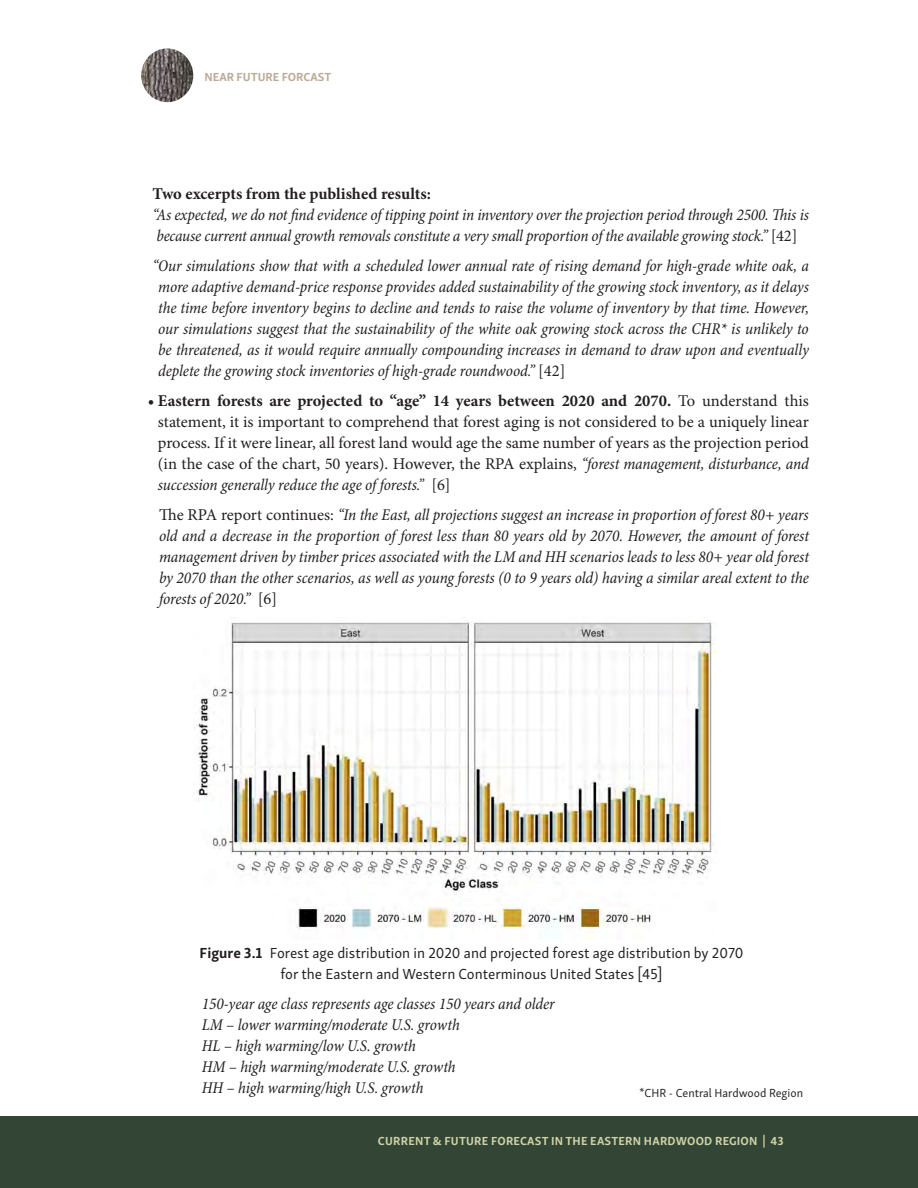
<style>
.page{position:relative;width:918px;height:1188px;background:#fff}
.page>*{position:absolute;margin:0;border:0;box-sizing:border-box;transform-origin:0 0}
.t1{font:italic condensed 16.5px/21px "Minion Pro";letter-spacing:-.01em;color:#231f20;text-align:justify}
.t2{font:16.5px/21px "Minion Pro";color:#231f20;text-align:justify}
.t3{font:700 16.5px "Minion Pro";letter-spacing:-.005em;color:#231f20}
.t4{font:15px/21px "Skolar Sans Latn";color:#231f20;text-align:center}
.t5{font:700 12px "Skolar Sans Latn";letter-spacing:.02em;color:#d0d3a8}
.t6{font:12px "Skolar Sans Latn";color:#231f20}
.t7{font:700 12px "Skolar Sans Latn";color:#baaa95}
.s1{font-style:normal;font-stretch:normal}
.s2{font-weight:700}
.s3{font-style:italic;font-stretch:condensed}
</style>
<div class="page">
<div style="left:0;top:1116px;width:918px;height:72px;background:#334534"></div>
<img style="left:141px;top:48px;width:52px;height:54px">
<img style="left:193px;top:620px;width:523px;height:319px">
<p class="t7" style="left:205px;top:67px;width:128px">NEAR FUTURE FORCAST</p>
<p class="t3" style="left:153px;top:182px;width:280px">Two excerpts from the published results:</p>
<p class="t1" style="left:153px;top:204px;width:658px">“As expected, we do not find evidence of tipping point in inventory over the projection period through 2500. This is because current annual growth removals constitute a very small proportion of the available growing stock.” <span class="s1">[42]</span></p>
<p class="t1" style="left:158px;top:255px;width:652px;text-indent:-6px">“Our simulations show that with a scheduled lower annual rate of rising demand for high-grade white oak, a more adaptive demand-price response provides added sustainability of the growing stock inventory, as it delays the time before inventory begins to decline and tends to raise the volume of inventory by that time. However, our simulations suggest that the sustainability of the white oak growing stock across the CHR* is unlikely to be threatened, as it would require annually compounding increases in demand to draw upon and eventually deplete the growing stock inventories of high-grade roundwood.” <span class="s1">[42]</span></p>
<p class="t2" style="left:158px;top:390px;width:653px;text-indent:-10px"><span class="s2">• Eastern forests are projected to “age” 14 years between 2020 and 2070.</span> To understand this statement, it is important to comprehend that forest aging is not considered to be a uniquely linear process. If it were linear, all forest land would age the same number of years as the projection period (in the case of the chart, 50 years). However, the RPA explains, <span class="s3">“forest management, disturbance, and succession generally reduce the age of forests.”</span> [6]</p>
<p class="t1" style="left:159px;top:504px;width:651px"><span class="s1">The RPA report continues:</span> “In the East, all projections suggest an increase in proportion of forest 80+ years old and a decrease in the proportion of forest less than 80 years old by 2070. However, the amount of forest management driven by timber prices associated with the LM and HH scenarios leads to less 80+ year old forest by 2070 than the other scenarios, as well as young forests (0 to 9 years old) having a similar areal extent to the forests of 2020.” <span class="s1">[6]</span></p>
<p class="t4" style="left:200px;top:941px;width:546px"><span class="s2">Figure 3.1</span> Forest age distribution in 2020 and projected forest age distribution by 2070 for the Eastern and Western Conterminous United States [45]</p>
<p class="t1" style="left:202px;top:993px;width:355px">150-year age class represents age classes 150 years and older</p>
<p class="t1" style="left:202px;top:1014px;width:260px">LM – lower warming/moderate U.S. growth</p>
<p class="t1" style="left:202px;top:1035px;width:216px">HL – high warming/low U.S. growth</p>
<p class="t1" style="left:202px;top:1056px;width:255px">HM – high warming/moderate U.S. growth</p>
<p class="t1" style="left:202px;top:1077px;width:223px">HH – high warming/high U.S. growth</p>
<p class="t6" style="left:639px;top:1083px;width:166px">*CHR - Central Hardwood Region</p>
<p class="t5" style="left:378px;top:1131px;width:407px">CURRENT &amp; FUTURE FORECAST IN THE EASTERN HARDWOOD REGION | 43</p>
</div>
